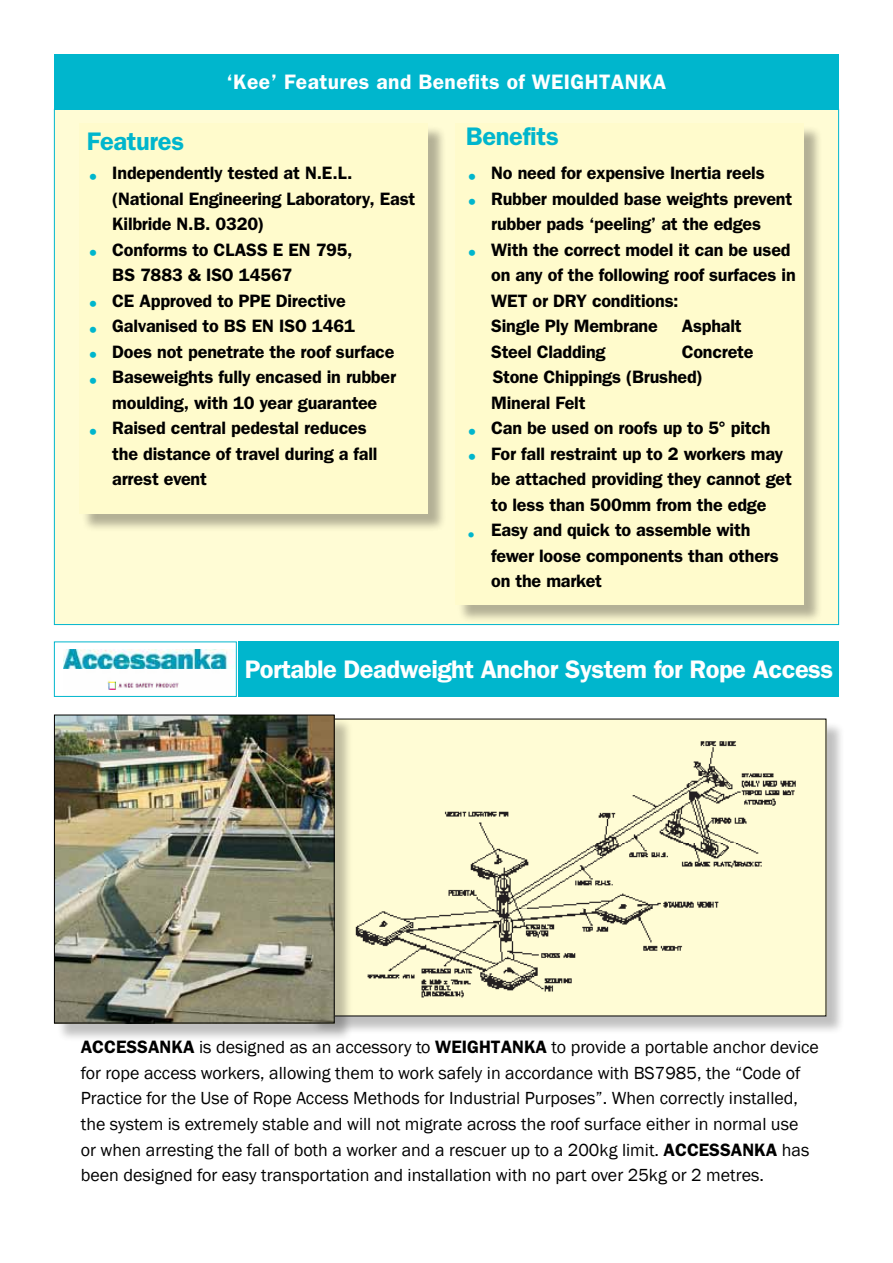
<style>
.page{position:relative;width:893px;height:1263px;background:#fff}
.page>*{position:absolute;margin:0;border:0;box-sizing:border-box;transform-origin:0 0}
.t1{font:600 25.5px "ITC Franklin Gothic Std";letter-spacing:-.02em;color:#fff}
.t2{font:600 25.5px "ITC Franklin Gothic Std";letter-spacing:-.01em;color:#00b6cd}
.t3{font:600 21px "ITC Franklin Gothic Std";letter-spacing:.02em;color:#fff}
.t4{font:600 18px/25.5px "ITC Franklin Gothic Std";letter-spacing:-.01em;color:#000}
.t5{font:18px/25.5px "Franklin Gothic";color:#000}
.s1{font-size:21px;color:#00b6cd}
.s2{color:#00b6cd}
.s3{font-family:"ITC Franklin Gothic Std";font-weight:600}
</style>
<div class="page">
<div style="left:54px;top:109px;width:785px;height:516px;background:#fffcd5;border:1px solid #00b6cd"></div>
<div style="left:457px;top:126px;width:366px;height:497px;background:#000;opacity:.3"></div>
<div style="left:455px;top:123px;width:349px;height:482px;background:#fffbcc"></div>
<div style="left:82px;top:126px;width:365px;height:406px;background:#000;opacity:.3"></div>
<div style="left:79px;top:123px;width:349px;height:390px;background:#fffbcc"></div>
<div style="left:54px;top:54px;width:785px;height:55px;background:#00b6cd"></div>
<div style="left:310px;top:721px;width:535px;height:314px;background:#000;opacity:.25"></div>
<img style="left:353px;top:721px;width:471px;height:293px">
<div style="left:239px;top:641px;width:600px;height:56px;background:#00b6cd"></div>
<img style="left:63px;top:649px;width:171px;height:41px">
<div style="left:54px;top:641px;width:183px;height:56px;border:1px solid #00b6cd"></div>
<div style="left:56px;top:717px;width:297px;height:325px;background:#000;opacity:.25"></div>
<img style="left:56px;top:717px;width:277px;height:304px">
<div style="left:54px;top:715px;width:281px;height:308px;border:1px solid #000"></div>
<p class="t3" style="left:227px;top:69px;width:441px">‘Kee’ Features and Benefits of WEIGHTANKA</p>
<h1 class="t2" style="left:87px;top:126px;width:99px">Features</h1>
<p class="t4" style="left:112px;top:160px;width:304px;text-indent:-26px"><span class="s1">•</span> Independently tested at N.E.L. (National Engineering Laboratory, East<br>Kilbride N.B. 0320)</p>
<p class="t4" style="left:112px;top:237px;width:242px;text-indent:-26px"><span class="s1">•</span> Conforms to CLASS E EN 795,<br>BS 7883 &amp; ISO 14567</p>
<p class="t4" style="left:87px;top:288px;width:260px"><span class="s1">•</span> CE Approved to PPE Directive</p>
<p class="t4" style="left:87px;top:313px;width:270px"><span class="s1">•</span> Galvanised to BS EN ISO 1461</p>
<p class="t4" style="left:87px;top:339px;width:309px"><span class="s1">•</span> Does not penetrate the roof surface</p>
<p class="t4" style="left:87px;top:364px;width:311px;text-align:center"><span class="s1">•</span> Baseweights fully encased in rubber moulding, with 10 year guarantee</p>
<p class="t4" style="left:112px;top:415px;width:267px;text-indent:-26px"><span class="s1">•</span> Raised central pedestal reduces the distance of travel during a fall arrest event</p>
<h1 class="t2" style="left:466px;top:121px;width:95px">Benefits</h1>
<p class="t4" style="left:466px;top:160px;width:300px"><span class="s1">•</span> No need for expensive Inertia reels</p>
<p class="t4" style="left:466px;top:186px;width:328px;text-align:center"><span class="s1">•</span> Rubber moulded base weights prevent rubber pads ‘peeling’ at the edges</p>
<p class="t4" style="left:491px;top:237px;width:306px;text-indent:-26px"><span class="s1">•</span> With the correct model it can be used on any of the following roof surfaces in<br>WET or DRY conditions:<br>Single Ply Membrane</p>
<p class="t4" style="left:682px;top:313px;width:62px">Asphalt</p>
<p class="t4" style="left:491px;top:339px;width:264px;text-indent:190px">Concrete<br>Stone Chippings (Brushed)<br>Mineral Felt</p>
<p class="t4" style="left:466px;top:415px;width:306px"><span class="s1">•</span> Can be used on roofs up to 5° pitch</p>
<p class="t4" style="left:491px;top:441px;width:302px;text-indent:-26px"><span class="s1">•</span> For fall restraint up to 2 workers may be attached providing they cannot get to less than 500mm from the edge</p>
<p class="t4" style="left:491px;top:517px;width:289px;text-indent:-26px"><span class="s2">•</span> Easy and quick to assemble with fewer loose components than others on the market</p>
<p class="t4" style="left:491px;top:339px;width:116px">Steel Cladding</p>
<h1 class="t1" style="left:245px;top:654px;width:590px">Portable Deadweight Anchor System for Rope Access</h1>
<p class="t4" style="left:81px;top:1034px;width:24px">Accessanka</p>
<p class="t5" style="left:199px;top:1035px;width:264px">is designed as an accessory to <span class="s3">Weightanka</span></p>
<p class="t5" style="left:81px;top:1035px;width:740px;text-indent:471px">to provide a portable anchor device for rope access workers, allowing them to work safely in accordance with BS7985, the “Code of Practice for the Use of Rope Access Methods for Industrial Purposes”. When correctly installed, the system is extremely stable and will not migrate across the roof surface either in normal use<br>or when arresting the fall of both a worker and a rescuer up to a 200kg limit. <span class="s3">Accessanka</span></p>
<p class="t5" style="left:782px;top:1137px;width:29px">has</p>
<p class="t5" style="left:81px;top:1163px;width:685px">been designed for easy transportation and installation with no part over 25kg or 2 metres.</p>
</div>
